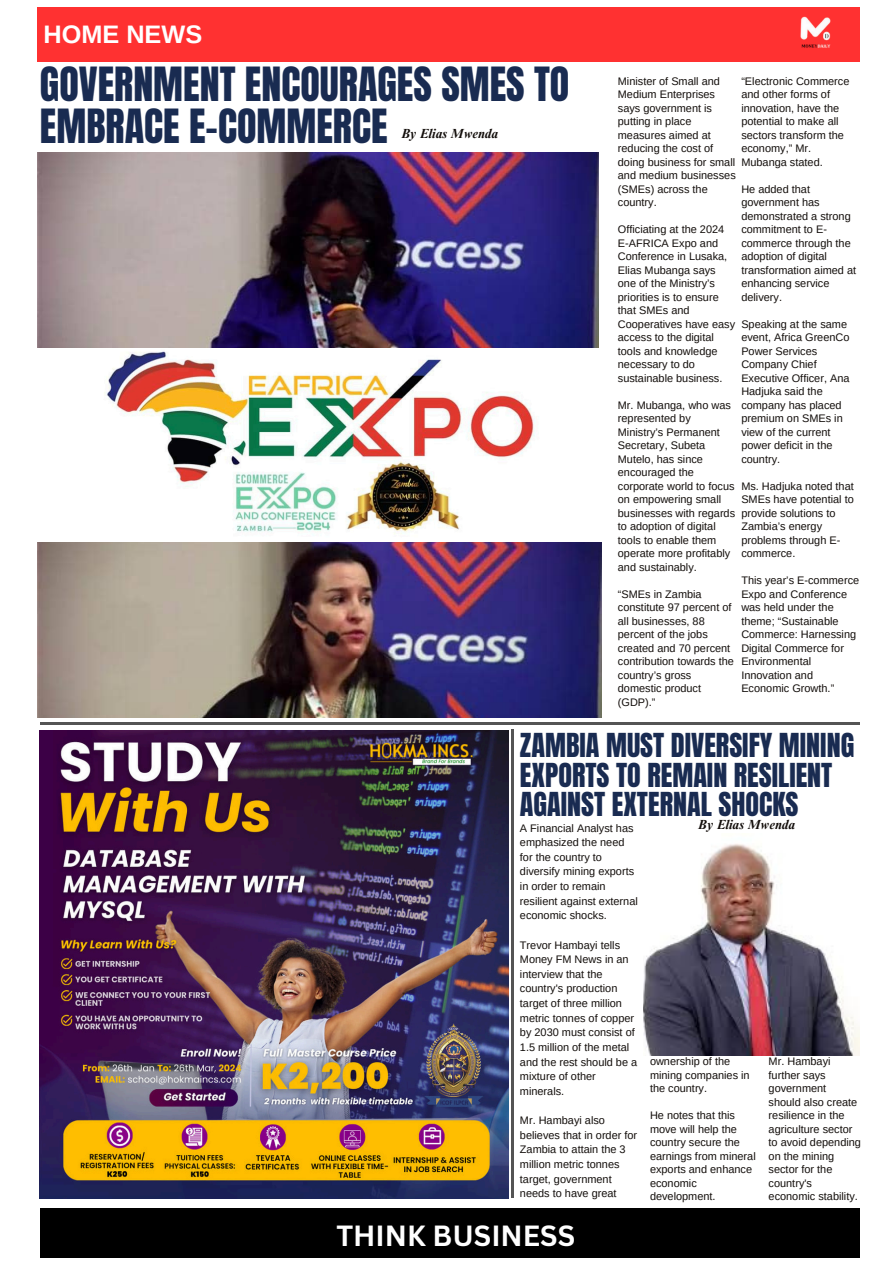
<style>
.page{position:relative;width:893px;height:1263px;background:#fff}
.page>*{position:absolute;margin:0;border:0;box-sizing:border-box;transform-origin:0 0}
.t1{font:40.05px/42.2px "Anton";color:#192b51}
.t2{font:700 28.42px "Canva Sans";color:#fff}
.t3{font:28.05px/29.2px "Anton";color:#192b51}
.t4{font:700 25.28px "Arimo";color:#fff}
.t5{font:italic 700 13.2px "Times NRMT Pro";color:#130e0b}
.t6{font:10.95px/13.5px "Arimo";color:#130e0b}
</style>
<div class="page">
<div style="left:40px;top:1208px;width:819px;height:50px;background:#000"></div>
<div style="left:37px;top:8px;width:822px;height:54px;background:#ff3131"></div>
<img style="left:800px;top:16px;width:31px;height:32px">
<img style="left:49px;top:347px;width:516px;height:187px">
<img style="left:37px;top:153px;width:562px;height:194px">
<img style="left:37px;top:542px;width:564px;height:175px">
<img style="left:40px;top:730px;width:468px;height:468px">
<hr style="left:40px;top:722px;width:819px;height:3px;background:#545454">
<hr style="left:511px;top:729px;width:3px;height:469px;background:#545454">
<img style="left:644px;top:844px;width:216px;height:212px">
<p class="t4" style="left:43px;top:20px;width:160px">HOME NEWS</p>
<p class="t1" style="left:40px;top:64px;width:531px">GOVERNMENT ENCOURAGES SMES TO<br>EMBRACE E-COMMERCE</p>
<p class="t5" style="left:401px;top:129px;width:98px">By Elias Mwenda</p>
<p class="t6" style="left:618px;top:74px;width:119px">Minister of Small and<br>Medium Enterprises says government is putting in place measures aimed at reducing the cost of doing business for small and medium businesses (SMEs) across the country.</p>
<p class="t6" style="left:618px;top:222px;width:119px">Officiating at the 2024<br>E-AFRICA Expo and<br>Conference in Lusaka,<br>Elias Mubanga says one of the Ministry’s priorities is to ensure that SMEs and<br>Cooperatives have easy access to the digital tools and knowledge necessary to do sustainable business.</p>
<p class="t6" style="left:618px;top:398px;width:119px">Mr. Mubanga, who was represented by<br>Ministry’s Permanent<br>Secretary, Subeta<br>Mutelo, has since encouraged the corporate world to focus on empowering small businesses with regards to adoption of digital tools to enable them operate more profitably and sustainably.</p>
<p class="t6" style="left:618px;top:587px;width:118px">“SMEs in Zambia constitute 97 percent of all businesses, 88 percent of the jobs created and 70 percent contribution towards the country’s gross domestic product (GDP).”</p>
<p class="t6" style="left:741px;top:74px;width:110px">“Electronic Commerce and other forms of innovation, have the potential to make all sectors transform the economy,” Mr.<br>Mubanga stated.</p>
<p class="t6" style="left:741px;top:182px;width:116px">He added that government has demonstrated a strong commitment to E&shy;commerce through the adoption of digital transformation aimed at enhancing service delivery.</p>
<p class="t6" style="left:741px;top:317px;width:110px">Speaking at the same event, Africa GreenCo<br>Power Services<br>Company Chief<br>Executive Officer, Ana<br>Hadjuka said the company has placed premium on SMEs in view of the current power deficit in the country.</p>
<p class="t6" style="left:741px;top:479px;width:114px">Ms. Hadjuka noted that<br>SMEs have potential to provide solutions to<br>Zambia’s energy problems through E&shy;commerce.</p>
<h3 class="t6" style="left:741px;top:573px;width:119px">This year’s E-commerce<br>Expo and Conference was held under the theme; “Sustainable<br>Commerce: Harnessing<br>Digital Commerce for<br>Environmental<br>Innovation and<br>Economic Growth.”</h3>
<h5 class="t3" style="left:520px;top:731px;width:336px">ZAMBIA MUST DIVERSIFY MINING<br>EXPORTS TO REMAIN RESILIENT<br>AGAINST EXTERNAL SHOCKS</h5>
<p class="t6" style="left:520px;top:820px;width:119px;line-height:14.6px">A Financial Analyst has emphasized the need for the country to diversify mining exports in order to remain resilient against external economic shocks.</p>
<p class="t6" style="left:520px;top:937px;width:119px;line-height:14.6px">Trevor Hambayi tells<br>Money FM News in an interview that the country's production target of three million metric tonnes of copper by 2030 must consist of<br>1.5 million of the metal and the rest should be a mixture of other minerals.</p>
<p class="t6" style="left:520px;top:1113px;width:119px;line-height:14.6px">Mr. Hambayi also believes that in order for<br>Zambia to attain the 3 million metric tonnes target, government needs to have great</p>
<h2 class="t5" style="left:698px;top:819px;width:98px">By Elias Mwenda</h2>
<p class="t6" style="left:650px;top:1055px;width:101px">ownership of the mining companies in the country.</p>
<p class="t6" style="left:650px;top:1109px;width:107px">He notes that this move will help the country secure the earnings from mineral exports and enhance economic development.</p>
<p class="t6" style="left:768px;top:1055px;width:94px">Mr. Hambayi further says government should also create resilience in the agriculture sector to avoid depending on the mining sector for the country's economic stability.</p>
<p class="t2" style="left:336px;top:1216px;width:240px">THINK BUSINESS</p>
</div>
